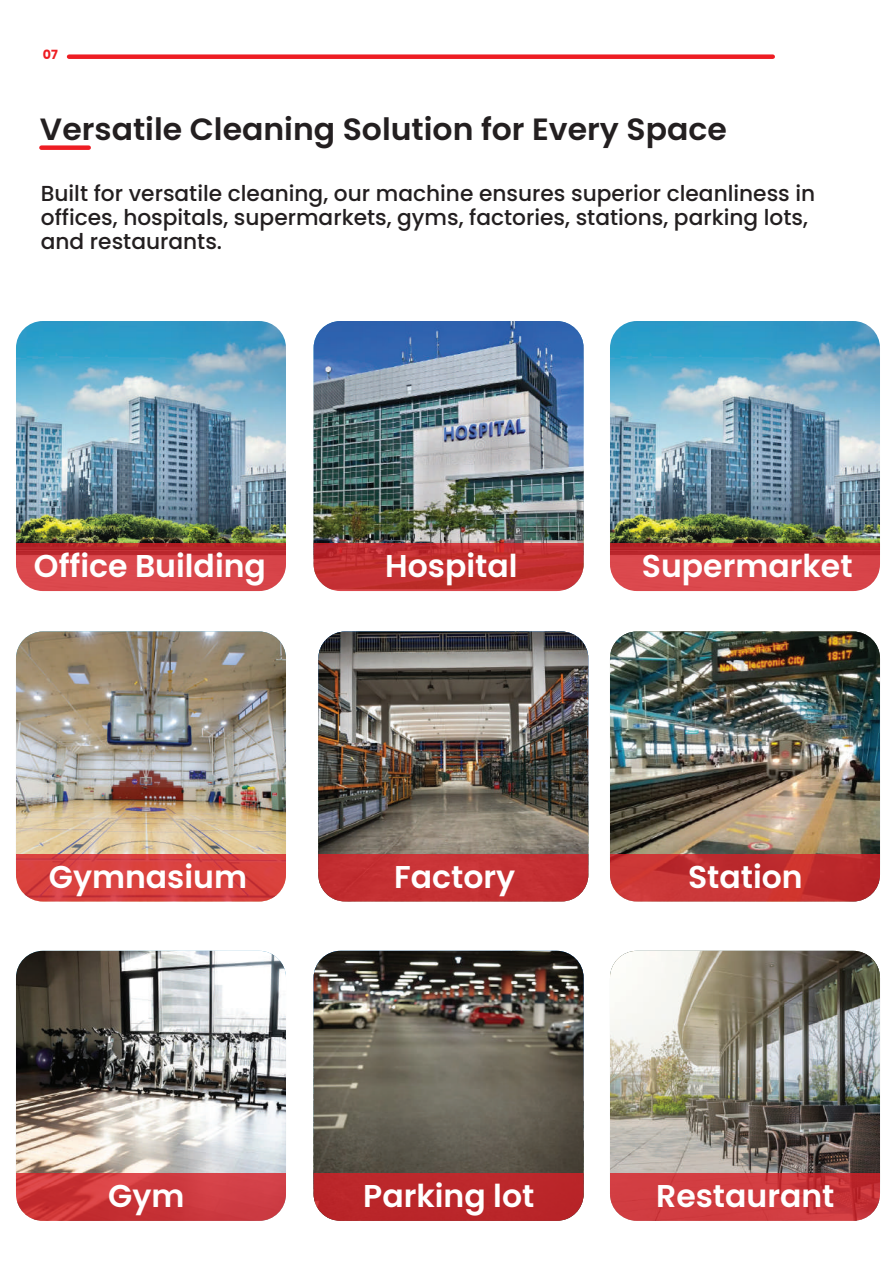
<style>
.page{position:relative;width:893px;height:1263px;background:#fff}
.page>*{position:absolute;margin:0;border:0;box-sizing:border-box;transform-origin:0 0}
.t1{font:600 31.5px "Poppins";color:#fff}
.t2{font:600 30.75px "Poppins";color:#231f20}
.t3{font:500 21.75px/24.2px "Poppins";color:#231f20}
.t4{font:700 12.75px "Poppins";color:#ee1d23}
</style>
<div class="page">
<div style="left:69px;top:54px;width:704px;height:5px;background:#ee1d23"></div>
<div style="left:41px;top:145px;width:48px;height:5px;background:#ee1d23"></div>
<img style="left:314px;top:321px;width:270px;height:222px">
<svg style="left:314px;top:543px;width:270px;height:48px;background:#c53536"></svg>
<img style="left:16px;top:321px;width:270px;height:222px">
<svg style="left:16px;top:543px;width:270px;height:48px;background:#d24348"></svg>
<img style="left:610px;top:321px;width:270px;height:222px">
<svg style="left:610px;top:543px;width:270px;height:48px;background:#d24348"></svg>
<img style="left:318px;top:631px;width:270px;height:223px">
<div style="left:318px;top:854px;width:270px;height:47px;background:#c53033"></div>
<img style="left:16px;top:631px;width:270px;height:223px">
<svg style="left:16px;top:854px;width:270px;height:47px;background:#d84443"></svg>
<img style="left:610px;top:631px;width:270px;height:223px">
<svg style="left:610px;top:854px;width:270px;height:47px;background:#c43434"></svg>
<img style="left:314px;top:951px;width:270px;height:222px">
<div style="left:314px;top:1173px;width:270px;height:48px;background:#ba262a"></div>
<img style="left:16px;top:951px;width:270px;height:222px">
<svg style="left:16px;top:1173px;width:270px;height:48px;background:#ce3e42"></svg>
<img style="left:610px;top:951px;width:270px;height:222px">
<svg style="left:610px;top:1173px;width:270px;height:48px;background:#ce3e42"></svg>
<p class="t4" style="left:43px;top:47px;width:17px">07</p>
<h2 class="t2" style="left:40px;top:111px;width:688px">Versatile Cleaning Solution for Every Space</h2>
<p class="t3" style="left:41px;top:181px;width:776px">Built for versatile cleaning, our machine ensures superior cleanliness in offices, hospitals, supermarkets, gyms, factories, stations, parking lots, and restaurants.</p>
<h1 class="t1" style="left:34px;top:548px;width:233px">Office Building</h1>
<h1 class="t1" style="left:385px;top:548px;width:134px">Hospital</h1>
<h1 class="t1" style="left:642px;top:548px;width:212px">Supermarket</h1>
<h1 class="t1" style="left:49px;top:858px;width:200px">Gymnasium</h1>
<h1 class="t1" style="left:394px;top:858px;width:123px">Factory</h1>
<h1 class="t1" style="left:688px;top:858px;width:116px">Station</h1>
<h1 class="t1" style="left:108px;top:1178px;width:78px">Gym</h1>
<h1 class="t1" style="left:363px;top:1178px;width:173px">Parking lot</h1>
<h1 class="t1" style="left:656px;top:1177px;width:180px">Restaurant</h1>
</div>
